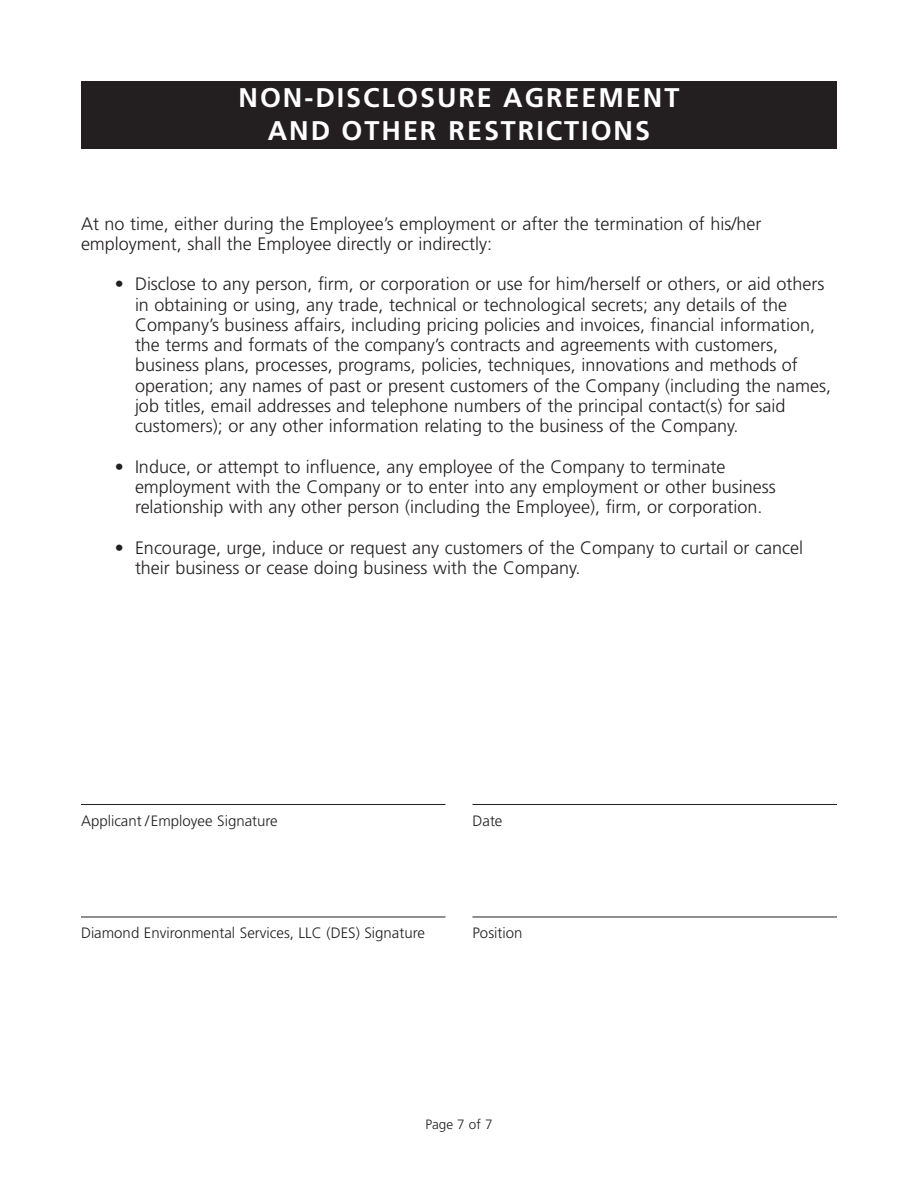
<style>
.page{position:relative;width:918px;height:1188px;background:#fff}
.page>*{position:absolute;margin:0;border:0;box-sizing:border-box;transform-origin:0 0}
.t1{font:700 27px/32.4px "Frutiger";letter-spacing:.07em;color:#fff;text-align:center}
.t2{font:300 18px/20.2px "Frutiger";color:#231f20}
.t3{font:300 15px "Frutiger";color:#231f20}
.t4{font:300 13.5px "Frutiger";color:#231f20}
</style>
<div class="page">
<div style="left:81px;top:81px;width:756px;height:67px;background:#231f20"></div>
<hr style="left:81px;top:804px;width:365px;height:1px;background:#231f20">
<hr style="left:81px;top:917px;width:365px;height:1px;background:#231f20">
<hr style="left:472px;top:804px;width:365px;height:1px;background:#231f20">
<hr style="left:472px;top:917px;width:365px;height:1px;background:#231f20">
<h1 class="t1" style="left:239px;top:84px;width:442px">NON-DISCLOSURE AGREEMENT<br>AND OTHER RESTRICTIONS</h1>
<p class="t2" style="left:81px;top:215px;width:682px">At no time, either during the Employee’s employment or after the termination of his/her employment, shall the Employee directly or indirectly:</p>
<p class="t2" style="left:135px;top:275px;width:698px;text-indent:-20px">• Disclose to any person, firm, or corporation or use for him/herself or others, or aid others in obtaining or using, any trade, technical or technological secrets; any details of the Company’s business affairs, including pricing policies and invoices, financial information, the terms and formats of the company’s contracts and agreements with customers, business plans, processes, programs, policies, techniques, innovations and methods of operation; any names of past or present customers of the Company (including the names, job titles, email addresses and telephone numbers of the principal contact(s) for said customers); or any other information relating to the business of the Company.</p>
<p class="t2" style="left:135px;top:458px;width:642px;text-indent:-20px">• Induce, or attempt to influence, any employee of the Company to terminate employment with the Company or to enter into any employment or other business relationship with any other person (including the Employee), firm, or corporation.</p>
<p class="t2" style="left:135px;top:539px;width:670px;text-indent:-20px">• Encourage, urge, induce or request any customers of the Company to curtail or cancel their business or cease doing business with the Company.</p>
<p class="t3" style="left:81px;top:814px;width:198px">Applicant /Employee Signature</p>
<p class="t3" style="left:81px;top:927px;width:346px">Diamond Environmental Services, LLC (DES) Signature</p>
<p class="t3" style="left:472px;top:814px;width:31px">Date</p>
<p class="t3" style="left:472px;top:927px;width:51px">Position</p>
<p class="t4" style="left:425px;top:1119px;width:69px">Page 7 of 7</p>
</div>
